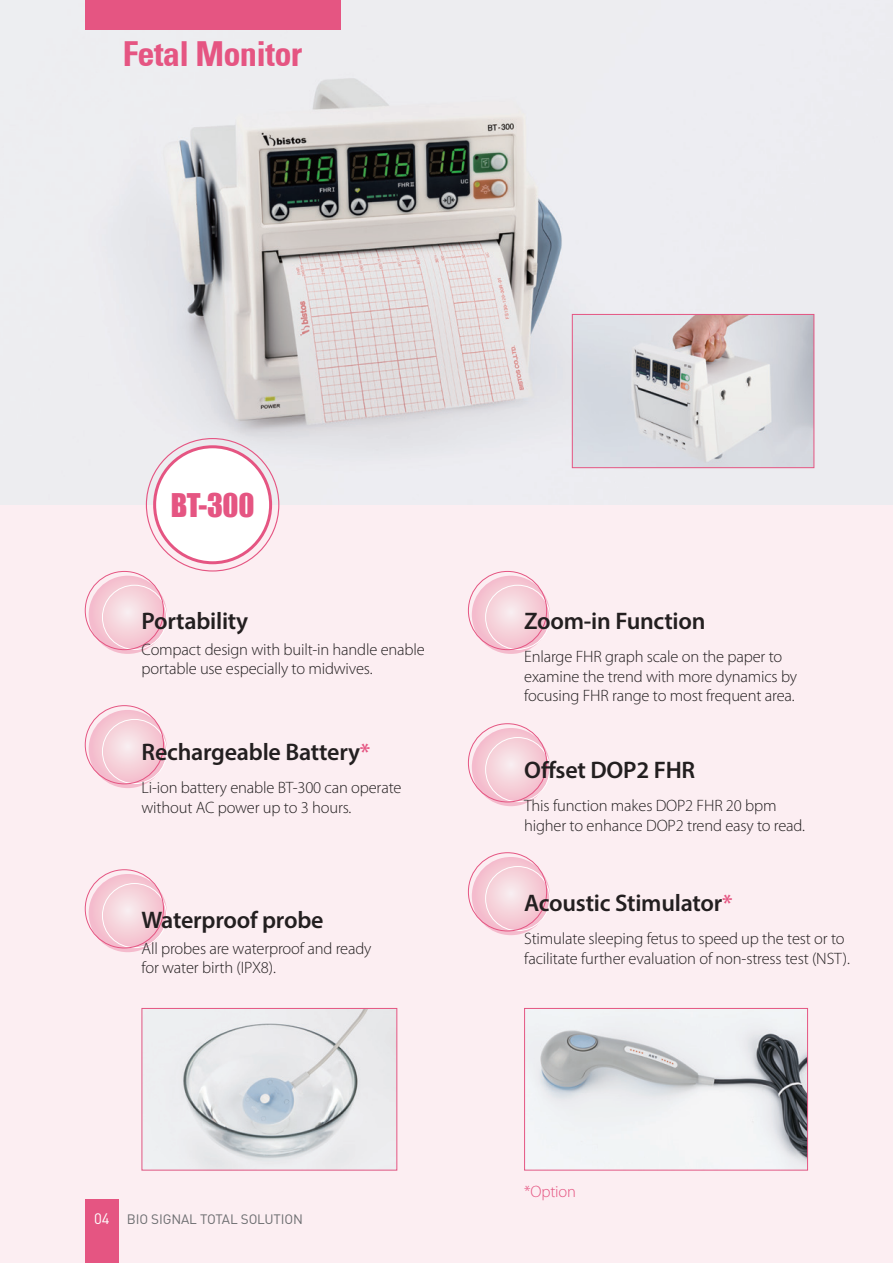
<style>
.page{position:relative;width:893px;height:1263px;background:#fff}
.page>*{position:absolute;margin:0;border:0;box-sizing:border-box;transform-origin:0 0}
.t1{font:34.5px "Univeconbol";letter-spacing:-.02em;color:#e55582}
.t2{font:30px "Impact";color:#e55582}
.t3{font:600 24px "Myriad Pro";letter-spacing:-.01em;color:#231f20}
.t4{font:300 16.5px/19.5px "Myriad Pro";letter-spacing:-.01em;color:#231f20}
.t5{font:300 16.5px "Myriad Pro";letter-spacing:-.01em;color:#e55582}
.t6{font:13.5px "DIN";letter-spacing:-.01em;color:#6c6d70}
.s1{color:#e55582}
.s2{font-size:15px;color:#fff}
</style>
<div class="page">
<img style="left:0;top:0;width:893px;height:505px">
<div style="left:0;top:505px;width:893px;height:758px;background:#fceef2"></div>
<svg style="left:89px;top:576px;width:78px;height:78px;background:#f5cbd6"></svg>
<div style="left:102px;top:585px;width:65px;height:65px;border:1px solid #fff;border-radius:50%"></div>
<div style="left:85px;top:571px;width:79px;height:79px;border:1px solid #e55582;border-radius:50%"></div>
<div style="left:85px;top:0;width:255px;height:30px;background:#e55582"></div>
<div style="left:85px;top:1200px;width:34px;height:63px;background:#e55582"></div>
<img style="left:526px;top:1010px;width:280px;height:158px">
<div style="left:524px;top:1008px;width:284px;height:162px;border:1px solid #e55582"></div>
<img style="left:144px;top:1010px;width:251px;height:158px">
<div style="left:142px;top:1008px;width:255px;height:162px;border:1px solid #e55582"></div>
<img style="left:574px;top:316px;width:238px;height:150px">
<div style="left:572px;top:314px;width:242px;height:154px;border:1px solid #e55582"></div>
<svg style="left:89px;top:710px;width:78px;height:78px;background:#f5cbd6"></svg>
<div style="left:102px;top:719px;width:65px;height:65px;border:1px solid #fff;border-radius:50%"></div>
<div style="left:85px;top:705px;width:79px;height:79px;border:1px solid #e55582;border-radius:50%"></div>
<svg style="left:89px;top:874px;width:78px;height:78px;background:#f5cbd6"></svg>
<div style="left:102px;top:883px;width:65px;height:65px;border:1px solid #fff;border-radius:50%"></div>
<div style="left:85px;top:869px;width:79px;height:79px;border:1px solid #e55582;border-radius:50%"></div>
<svg style="left:472px;top:576px;width:78px;height:78px;background:#f5cbd6"></svg>
<div style="left:485px;top:585px;width:65px;height:65px;border:1px solid #fff;border-radius:50%"></div>
<div style="left:468px;top:571px;width:79px;height:79px;border:1px solid #e55582;border-radius:50%"></div>
<svg style="left:472px;top:728px;width:78px;height:78px;background:#f5cad6"></svg>
<div style="left:485px;top:737px;width:65px;height:65px;border:1px solid #fff;border-radius:50%"></div>
<div style="left:468px;top:723px;width:79px;height:79px;border:1px solid #e55582;border-radius:50%"></div>
<svg style="left:472px;top:857px;width:78px;height:78px;background:#f5cad6"></svg>
<div style="left:485px;top:866px;width:65px;height:65px;border:1px solid #fff;border-radius:50%"></div>
<div style="left:468px;top:852px;width:79px;height:79px;border:1px solid #e55582;border-radius:50%"></div>
<div style="left:155px;top:447px;width:116px;height:116px;background:#fff;border-radius:50%"></div>
<div style="left:153px;top:445px;width:119px;height:119px;border:3px solid #e55582;border-radius:50%"></div>
<h1 class="t1" style="left:123px;top:33px;width:181px">Fetal Monitor</h1>
<h2 class="t2" style="left:171px;top:482px;width:85px">BT-300</h2>
<h3 class="t3" style="left:142px;top:606px;width:108px">Portability</h3>
<p class="t4" style="left:142px;top:639px;width:285px">Compact design with built-in handle enable portable use especially to midwives.</p>
<h3 class="t3" style="left:142px;top:736px;width:230px">Rechargeable Battery<span class="s1">*</span></h3>
<p class="t4" style="left:142px;top:778px;width:261px">Li-ion battery enable BT-300 can operate without AC power up to 3 hours.</p>
<h3 class="t3" style="left:142px;top:904px;width:183px">Waterproof probe</h3>
<p class="t4" style="left:142px;top:938px;width:231px">All probes are waterproof and ready for water birth (IPX8).</p>
<p class="t6" style="left:94px;top:1211px;width:210px"><span class="s2">04</span> BIO SIGNAL TOTAL SOLUTION</p>
<h3 class="t3" style="left:524px;top:606px;width:183px">Zoom-in Function</h3>
<p class="t4" style="left:524px;top:647px;width:274px">Enlarge FHR graph scale on the paper to examine the trend with more dynamics by focusing FHR range to most frequent area.</p>
<h3 class="t3" style="left:524px;top:754px;width:173px">Offset DOP2 FHR</h3>
<p class="t4" style="left:524px;top:796px;width:282px">This function makes DOP2 FHR 20 bpm higher to enhance DOP2 trend easy to read.</p>
<h3 class="t3" style="left:524px;top:887px;width:210px">Acoustic Stimulator<span class="s1">*</span></h3>
<p class="t4" style="left:524px;top:929px;width:327px">Stimulate sleeping fetus to speed up the test or to facilitate further evaluation of non-stress test (NST).</p>
<p class="t5" style="left:524px;top:1182px;width:53px">*Option</p>
</div>
